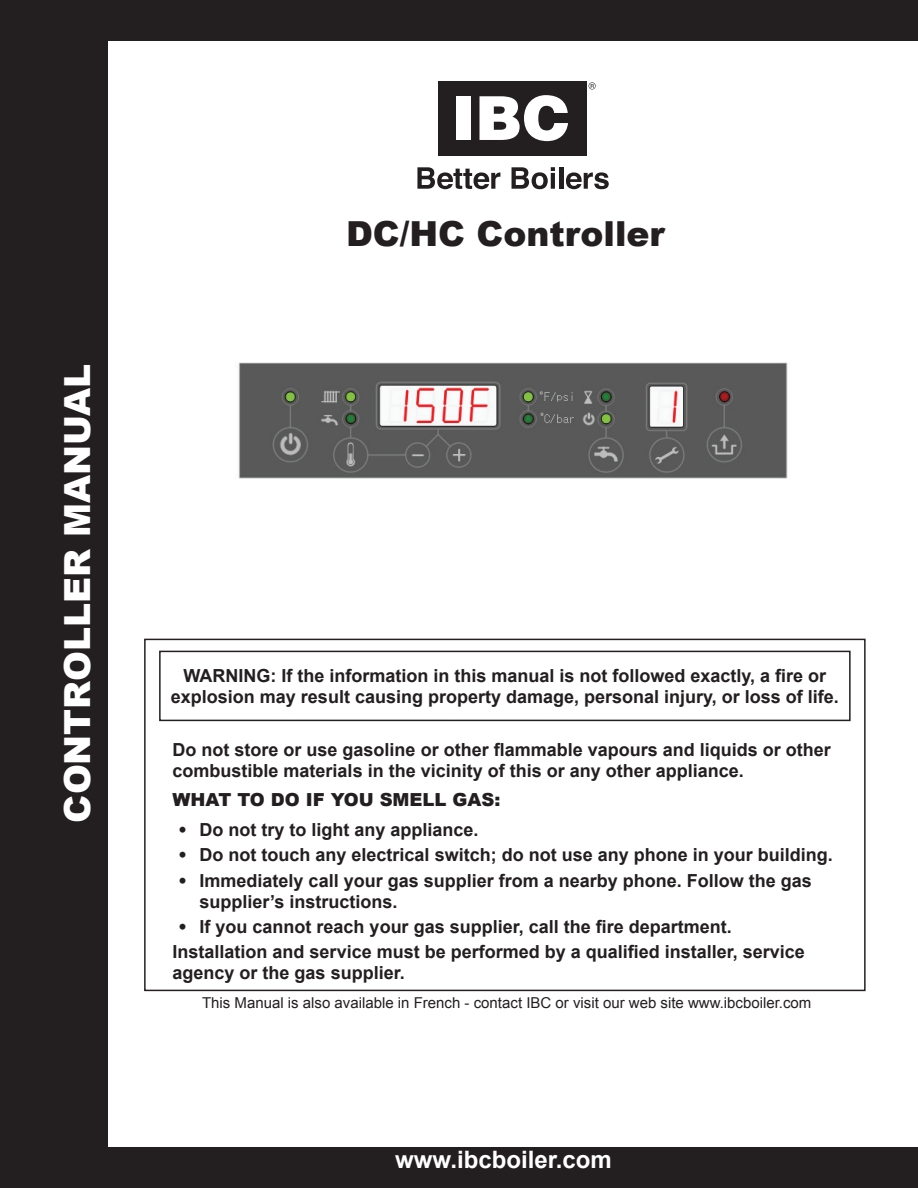
<style>
.page{position:relative;width:918px;height:1188px;background:#fff}
.page>*{position:absolute;margin:0;border:0;box-sizing:border-box;transform-origin:0 0}
.t1{font:900 36px "Arial";color:#fff}
.t2{font:900 34.5px "Arial";color:#231f20}
.t3{font:700 24px "Arial";color:#fff}
.t4{font:700 18px/21px "Arial";color:#231f20}
.t5{font:900 18px "Arial";color:#231f20}
.t6{font:15px "Arial";color:#231f20}
.s1{font-weight:900}
</style>
<div class="page">
<div style="left:0;top:0;width:918px;height:40px;background:#231f20"></div>
<div style="left:0;top:1148px;width:918px;height:40px;background:#231f20"></div>
<div style="left:0;top:0;width:108px;height:1188px;background:#231f20"></div>
<div style="left:438px;top:81px;width:148px;height:74px;background:#231f20"></div>
<div style="left:456px;top:96px;width:15px;height:44px;background:#fff"></div>
<svg style="left:480px;top:95px;width:88px;height:46px"></svg>
<svg style="left:417px;top:167px;width:83px;height:22px"></svg>
<svg style="left:512px;top:167px;width:43px;height:22px"></svg>
<hr style="left:559px;top:167px;width:4px;height:22px;background:#231f20">
<svg style="left:566px;top:172px;width:43px;height:17px"></svg>
<svg style="left:589px;top:82px;width:7px;height:7px"></svg>
<div style="left:159px;top:651px;width:692px;height:70px;border:2px solid #231f20"></div>
<div style="left:144px;top:639px;width:722px;height:352px;border:2px solid #231f20"></div>
<img style="left:238px;top:362px;width:550px;height:116px">
<h1 class="t1" style="left:51px;top:823px;width:460px;rotate:-90deg">CONTROLLER MANUAL</h1>
<h2 class="t2" style="left:346px;top:209px;width:320px">DC/HC Controller</h2>
<p class="t4" style="left:171px;top:666px;width:669px;text-align:center">WARNING: If the information in this manual is not followed exactly, a fire or explosion may result causing property damage, personal injury, or loss of life.</p>
<p class="t4" style="left:173px;top:739px;width:660px">Do not store or use gasoline or other flammable vapours and liquids or other combustible materials in the vicinity of this or any other appliance.</p>
<p class="t5" style="left:173px;top:787px;width:330px">WHAT TO DO IF YOU SMELL GAS:</p>
<p class="t4" style="left:178px;top:820px;width:302px"><span class="s1">•</span> Do not try to light any appliance.</p>
<p class="t4" style="left:178px;top:845px;width:656px"><span class="s1">•</span> Do not touch any electrical switch; do not use any phone in your building.</p>
<p class="t4" style="left:200px;top:870px;width:614px;text-indent:-22px"><span class="s1">•</span> Immediately call your gas supplier from a nearby phone. Follow the gas supplier’s instructions.</p>
<p class="t4" style="left:173px;top:914px;width:634px;line-height:25.3px"><span class="s1">•</span> If you cannot reach your gas supplier, call the fire department.<br>Installation and service must be performed by a qualified installer, service</p>
<p class="t4" style="left:173px;top:963px;width:234px">agency or the gas supplier.</p>
<p class="t6" style="left:202px;top:993px;width:611px">This Manual is also available in French - contact IBC or visit our web site www.ibcboiler.com</p>
<h3 class="t3" style="left:395px;top:1144px;width:218px">www.ibcboiler.com</h3>
</div>
